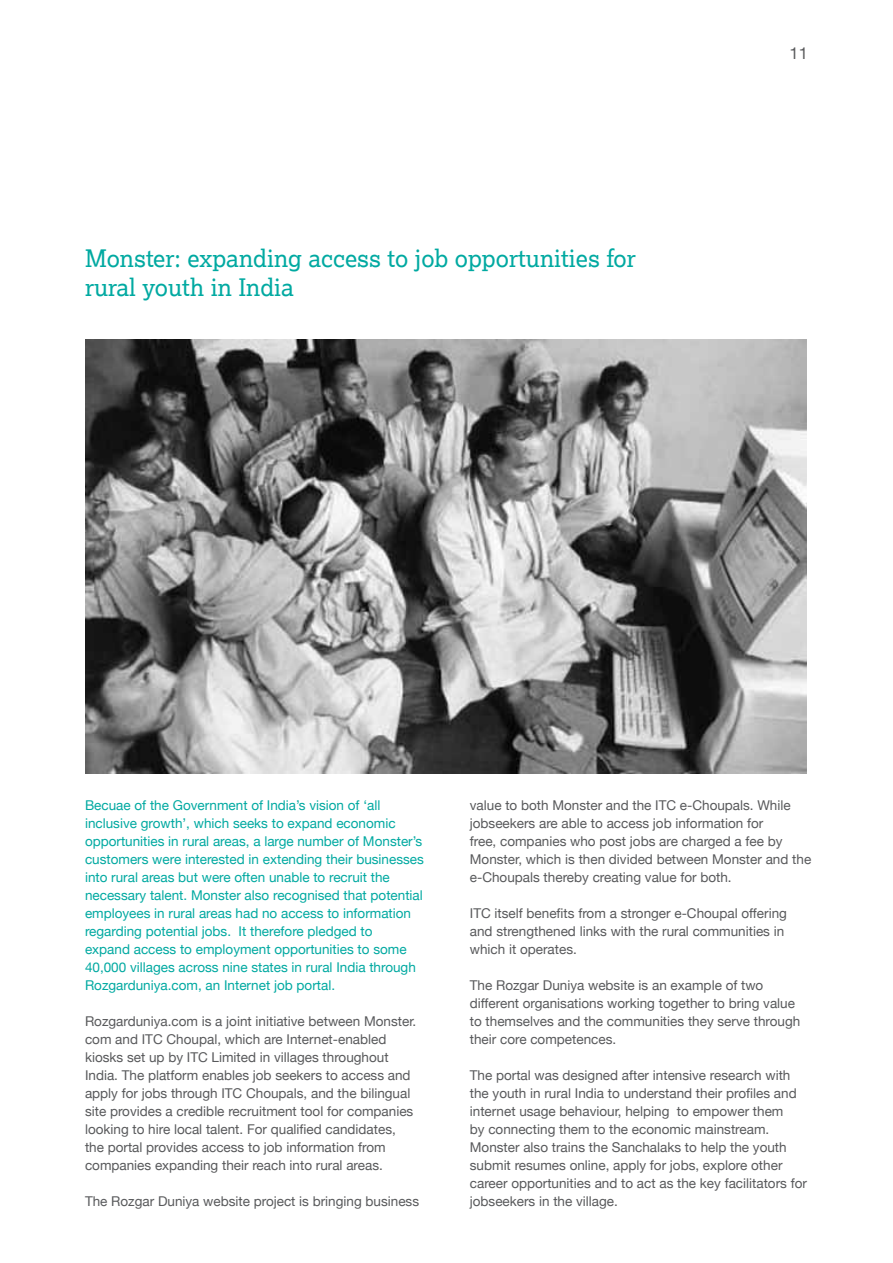
<style>
.page{position:relative;width:893px;height:1263px;background:#fff}
.page>*{position:absolute;margin:0;border:0;box-sizing:border-box;transform-origin:0 0}
.t1{font:24px/28.8px "Lexia Da Ma";color:#00a9a1}
.t2{font:16.5px "Helvetica Neue";color:#58595b}
.t3{font:13.5px/18px "Helvetica Neue";color:#58595b}
.t4{font:13.5px/18px "Helvetica Neue";color:#00a9a1}
</style>
<div class="page">
<img style="left:85px;top:340px;width:721px;height:434px">
<h1 class="t1" style="left:85px;top:243px;width:552px">Monster: expanding access to job opportunities for rural youth in India</h1>
<p class="t2" style="left:790px;top:43px;width:20px">11</p>
<p class="t4" style="left:85px;top:796px;width:340px">Becuae of the Government of India’s vision of ‘all inclusive growth’, which seeks to expand economic opportunities in rural areas, a large number of Monster’s customers were interested in extending their businesses into rural areas but were often unable to recruit the necessary talent. Monster also recognised that potential employees in rural areas had no access to information regarding potential jobs. It therefore pledged to<br>expand access to employment opportunities to some 40,000 villages across nine states in rural India through Rozgarduniya.com, an Internet job portal.</p>
<p class="t3" style="left:85px;top:1012px;width:333px">Rozgarduniya.com is a joint initiative between Monster. com and ITC Choupal, which are Internet-enabled kiosks set up by ITC Limited in villages throughout India. The platform enables job seekers to access and apply for jobs through ITC Choupals, and the bilingual site provides a credible recruitment tool for companies looking to hire local talent. For qualified candidates, the portal provides access to job information from companies expanding their reach into rural areas.</p>
<p class="t3" style="left:85px;top:1192px;width:336px">The Rozgar Duniya website project is bringing business</p>
<p class="t3" style="left:470px;top:796px;width:343px">value to both Monster and the ITC e-Choupals. While jobseekers are able to access job information for<br>free, companies who post jobs are charged a fee by Monster, which is then divided between Monster and the e-Choupals thereby creating value for both.</p>
<p class="t3" style="left:470px;top:904px;width:319px">ITC itself benefits from a stronger e-Choupal offering and strengthened links with the rural communities in which it operates.</p>
<p class="t3" style="left:470px;top:976px;width:332px">The Rozgar Duniya website is an example of two different organisations working together to bring value to themselves and the communities they serve through their core competences.</p>
<p class="t3" style="left:470px;top:1066px;width:339px">The portal was designed after intensive research with the youth in rural India to understand their profiles and internet usage behaviour, helping to empower them<br>by connecting them to the economic mainstream.<br>Monster also trains the Sanchalaks to help the youth submit resumes online, apply for jobs, explore other career opportunities and to act as the key facilitators for jobseekers in the village.</p>
</div>
